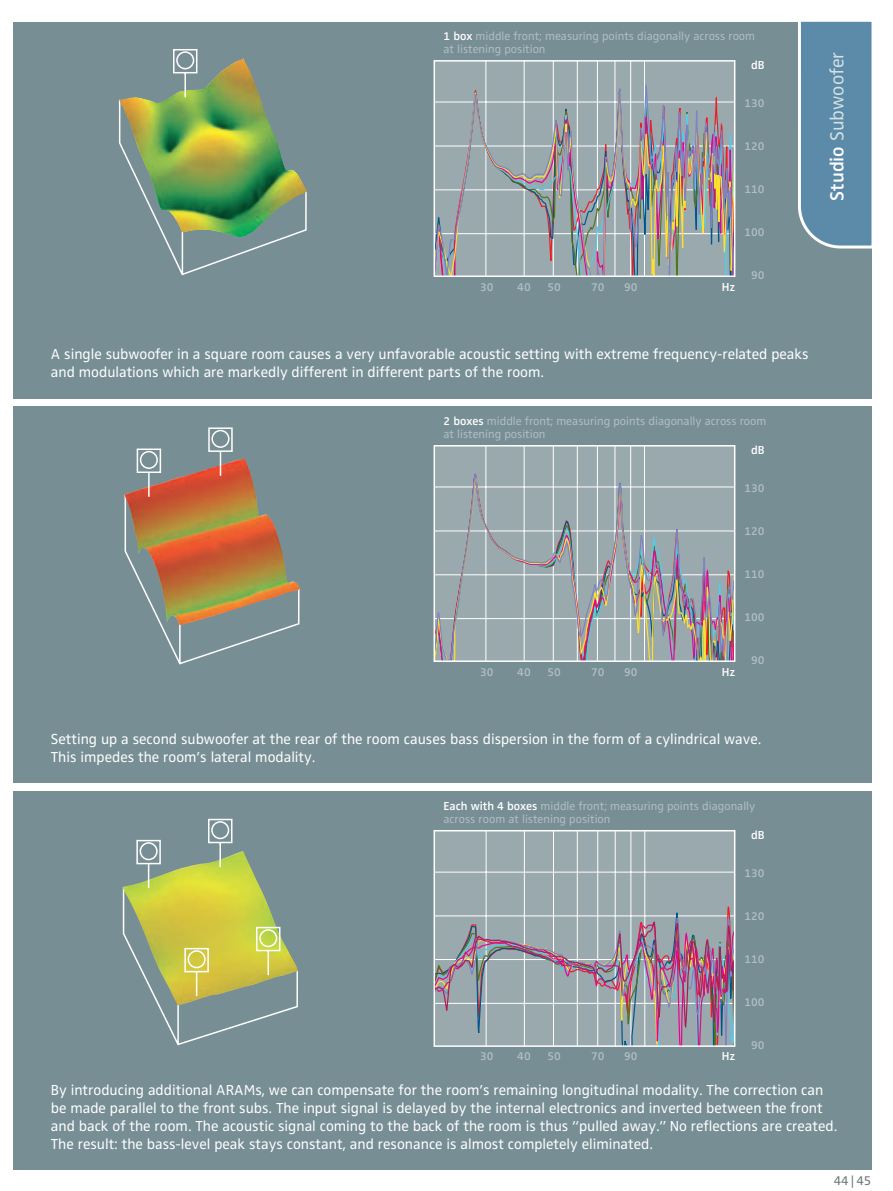
<style>
.page{position:relative;width:893px;height:1191px;background:#fff}
.page>*{position:absolute;margin:0;border:0;box-sizing:border-box;transform-origin:0 0}
.t1{font:19.5px "Sennheiser";color:#d4e0e2}
.t2{font:15px/18px "Sennheiser";color:#fff}
.t3{font:13.5px "Sennheiser";color:#64736e}
.t4{font:12px/13.5px "Sennheiser";color:#b1bec3}
.t5{font:600 12px "Sennheiser";color:#b1bec3}
.t6{font:600 12px "Sennheiser";color:#fff}
.s1{font-weight:600;color:#fff}
</style>
<div class="page">
<div style="left:13px;top:22px;width:858px;height:376px;background:#778e95"></div>
<svg style="left:119px;top:49px;width:188px;height:226px"></svg>
<div style="left:13px;top:407px;width:858px;height:376px;background:#778e95"></div>
<svg style="left:125px;top:427px;width:175px;height:237px"></svg>
<div style="left:13px;top:791px;width:858px;height:379px;background:#778e95"></div>
<svg style="left:123px;top:818px;width:175px;height:227px"></svg>
<img style="left:436px;top:63px;width:296px;height:211px">
<div style="left:433px;top:60px;width:302px;height:217px;border:2px solid #fff"></div>
<div style="left:436px;top:448px;width:296px;height:15px;background:#99a9ae"></div>
<div style="left:436px;top:463px;width:296px;height:10px;background:#99a9ae"></div>
<svg style="left:436px;top:473px;width:296px;height:186px;background:#9ea7ab"></svg>
<div style="left:433px;top:445px;width:302px;height:217px;border:2px solid #fff"></div>
<div style="left:434px;top:830px;width:301px;height:216px;background:#99a9ae"></div>
<hr style="left:434px;top:872px;width:301px;height:1px;background:#fff">
<hr style="left:486px;top:830px;width:1px;height:216px;background:#fff">
<hr style="left:524px;top:830px;width:1px;height:216px;background:#fff">
<hr style="left:553px;top:830px;width:1px;height:216px;background:#fff">
<hr style="left:577px;top:830px;width:1px;height:216px;background:#fff">
<hr style="left:597px;top:830px;width:1px;height:216px;background:#fff">
<hr style="left:615px;top:830px;width:1px;height:216px;background:#fff">
<hr style="left:631px;top:830px;width:1px;height:216px;background:#fff">
<hr style="left:644px;top:830px;width:1px;height:216px;background:#fff">
<img style="left:436px;top:905px;width:296px;height:139px">
<div style="left:433px;top:830px;width:302px;height:217px;border:2px solid #fff"></div>
<svg style="left:798px;top:21px;width:74px;height:227px;background:#6592ad"></svg>
<p class="t4" style="left:443px;top:30px;width:313px"><span class="s1">1 box</span> middle front; measuring points diagonally across room at listening position</p>
<p class="t5" style="left:480px;top:282px;width:15px">30</p>
<p class="t5" style="left:517px;top:282px;width:15px">40</p>
<p class="t5" style="left:547px;top:282px;width:15px">50</p>
<p class="t5" style="left:591px;top:282px;width:15px">70</p>
<p class="t5" style="left:624px;top:282px;width:15px">90</p>
<p class="t6" style="left:722px;top:282px;width:15px">Hz</p>
<p class="t6" style="left:751px;top:61px;width:15px">dB</p>
<p class="t5" style="left:744px;top:99px;width:22px">130</p>
<p class="t5" style="left:744px;top:142px;width:22px">120</p>
<p class="t5" style="left:744px;top:185px;width:22px">110</p>
<p class="t5" style="left:744px;top:227px;width:22px">100</p>
<p class="t5" style="left:751px;top:270px;width:15px">90</p>
<h1 class="t1" style="left:829px;top:201px;width:150px;rotate:-90deg"><span class="s1">Studio</span> Subwoofer</h1>
<p class="t2" style="left:51px;top:346px;width:759px">A single subwoofer in a square room causes a very unfavorable acoustic setting with extreme frequency-related peaks and modulations which are markedly different in different parts of the room.</p>
<p class="t4" style="left:443px;top:415px;width:324px"><span class="s1">2 boxes</span> middle front; measuring points diagonally across room at listening position</p>
<p class="t5" style="left:480px;top:667px;width:15px">30</p>
<p class="t5" style="left:517px;top:667px;width:15px">40</p>
<p class="t5" style="left:547px;top:667px;width:15px">50</p>
<p class="t5" style="left:591px;top:667px;width:15px">70</p>
<p class="t5" style="left:624px;top:667px;width:15px">90</p>
<p class="t6" style="left:722px;top:667px;width:15px">Hz</p>
<p class="t6" style="left:751px;top:446px;width:15px">dB</p>
<p class="t5" style="left:744px;top:483px;width:22px">130</p>
<p class="t5" style="left:744px;top:526px;width:22px">120</p>
<p class="t5" style="left:744px;top:569px;width:22px">110</p>
<p class="t5" style="left:744px;top:612px;width:22px">100</p>
<p class="t5" style="left:751px;top:655px;width:15px">90</p>
<p class="t2" style="left:51px;top:731px;width:712px">Setting up a second subwoofer at the rear of the room causes bass dispersion in the form of a cylindrical wave.<br>This impedes the room’s lateral modality.</p>
<p class="t4" style="left:443px;top:799px;width:313px"><span class="s1">Each with 4 boxes</span> middle front; measuring points diagonally across room at listening position</p>
<p class="t5" style="left:480px;top:1051px;width:15px">30</p>
<p class="t5" style="left:517px;top:1051px;width:15px">40</p>
<p class="t5" style="left:547px;top:1051px;width:15px">50</p>
<p class="t5" style="left:591px;top:1051px;width:15px">70</p>
<p class="t5" style="left:624px;top:1051px;width:15px">90</p>
<p class="t6" style="left:722px;top:1051px;width:15px">Hz</p>
<p class="t6" style="left:751px;top:830px;width:15px">dB</p>
<p class="t5" style="left:744px;top:868px;width:22px">130</p>
<p class="t5" style="left:744px;top:911px;width:22px">120</p>
<p class="t5" style="left:744px;top:954px;width:22px">110</p>
<p class="t5" style="left:744px;top:997px;width:22px">100</p>
<p class="t5" style="left:751px;top:1040px;width:15px">90</p>
<p class="t2" style="left:51px;top:1082px;width:788px">By introducing additional ARAMs, we can compensate for the room’s remaining longitudinal modality. The correction can be made parallel to the front subs. The input signal is delayed by the internal electronics and inverted between the front and back of the room. The acoustic signal coming to the back of the room is thus “pulled away.” No reflections are created.<br>The result: the bass-level peak stays constant, and resonance is almost completely eliminated.</p>
<p class="t3" style="left:834px;top:1175px;width:39px">44|45</p>
</div>
